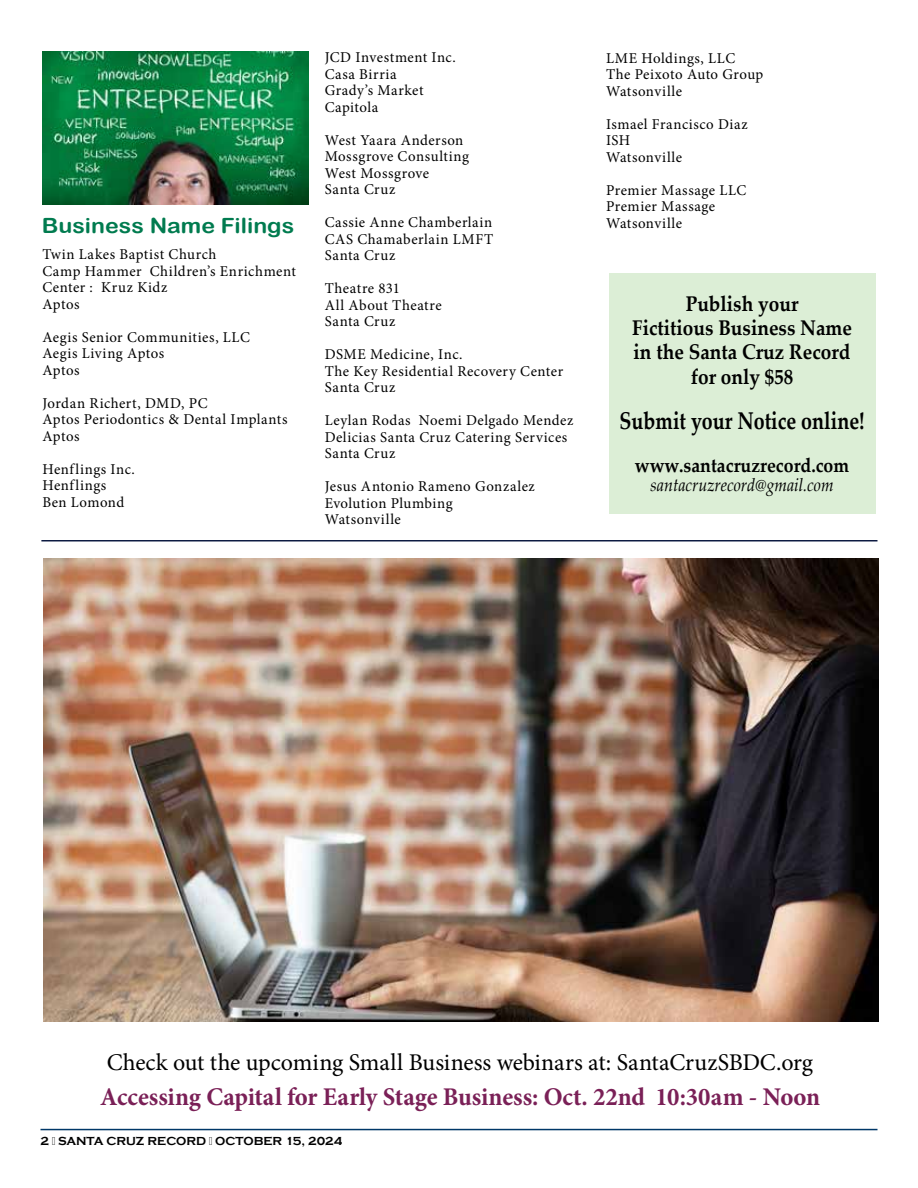
<style>
.page{position:relative;width:918px;height:1188px;background:#fff}
.page>*{position:absolute;margin:0;border:0;box-sizing:border-box;transform-origin:0 0}
.t1{font:700 25.5px "Minion Pro";letter-spacing:-.005em;color:#7a2057}
.t2{font:700 24.15px "Palatino Linotype";color:#000;scale:.81 1}
.t3{font:24px "Minion Pro";letter-spacing:-.005em;color:#000}
.t4{font:700 21.3px/24.3px "Palatino Linotype";color:#000;text-align:center;scale:.9 1}
.t5{font:21px "Arial Rounded MT Bold";color:#007b4f;scale:1.1 1}
.t6{font:700 19.65px "Palatino Linotype";color:#000;scale:.9 1}
.t7{font:italic 18.3px "Palatino Linotype";color:#000;scale:.88 1}
.t8{font:15px/16.5px "Minion Pro";letter-spacing:.035em;color:#000}
.t9{font:700 12px "Copperplate Gothic";color:#000}
</style>
<div class="page">
<hr style="left:40px;top:1129px;width:838px;height:1px;background:#003768">
<img style="left:42px;top:51px;width:266px;height:154px">
<div style="left:609px;top:273px;width:266px;height:241px;background:#dceed6"></div>
<hr style="left:41px;top:540px;width:837px;height:1px;background:#0c1a41">
<img style="left:43px;top:559px;width:836px;height:463px">
<h3 class="t5" style="left:42px;top:213px;width:231px">Business Name Filings</h3>
<p class="t8" style="left:42px;top:246px;width:255px">Twin Lakes Baptist Church<br>Camp Hammer Children’s Enrichment<br>Center : Kruz Kidz<br>Aptos</p>
<p class="t8" style="left:42px;top:329px;width:209px">Aegis Senior Communities, LLC<br>Aegis Living Aptos<br>Aptos</p>
<p class="t8" style="left:42px;top:395px;width:247px">Jordan Richert, DMD, PC<br>Aptos Periodontics &amp; Dental Implants<br>Aptos</p>
<p class="t8" style="left:42px;top:461px;width:94px">Henflings Inc.<br>Henflings<br>Ben Lomond</p>
<p class="t8" style="left:325px;top:49px;width:133px">JCD Investment Inc.<br>Casa Birria<br>Grady’s Market<br>Capitola</p>
<p class="t8" style="left:325px;top:132px;width:146px">West Yaara Anderson<br>Mossgrove Consulting<br>West Mossgrove<br>Santa Cruz</p>
<p class="t8" style="left:325px;top:214px;width:170px;text-align:justify">Cassie Anne Chamberlain CAS Chamaberlain LMFT Santa Cruz</p>
<p class="t8" style="left:325px;top:280px;width:119px">Theatre 831<br>All About Theatre<br>Santa Cruz</p>
<p class="t8" style="left:325px;top:346px;width:240px">DSME Medicine, Inc.<br>The Key Residential Recovery Center<br>Santa Cruz</p>
<p class="t8" style="left:325px;top:412px;width:250px">Leylan Rodas Noemi Delgado Mendez<br>Delicias Santa Cruz Catering Services<br>Santa Cruz</p>
<p class="t8" style="left:325px;top:478px;width:212px">Jesus Antonio Rameno Gonzalez<br>Evolution Plumbing<br>Watsonville</p>
<p class="t8" style="left:606px;top:50px;width:159px">LME Holdings, LLC<br>The Peixoto Auto Group<br>Watsonville</p>
<p class="t8" style="left:606px;top:116px;width:143px">Ismael Francisco Diaz<br>ISH<br>Watsonville</p>
<p class="t8" style="left:606px;top:182px;width:142px">Premier Massage LLC<br>Premier Massage<br>Watsonville</p>
<h3 class="t4" style="left:632px;top:291px;width:246px">Publish your<br>Fictitious Business Name in the Santa Cruz Record for only $58</h3>
<h2 class="t2" style="left:620px;top:404px;width:304px">Submit your Notice online!</h2>
<h3 class="t6" style="left:635px;top:451px;width:240px">www.santacruzrecord.com</h3>
<p class="t7" style="left:651px;top:472px;width:209px">santacruzrecord@gmail.com</p>
<h3 class="t3" style="left:107px;top:1047px;width:708px">Check out the upcoming Small Business webinars at: SantaCruzSBDC.org</h3>
<h1 class="t1" style="left:100px;top:1078px;width:722px">Accessing Capital for Early Stage Business: Oct. 22nd 10:30am - Noon</h1>
<p class="t9" style="left:40px;top:1135px;width:303px">2 · SANTA CRUZ RECORD · OCTOBER 15, 2024</p>
</div>
